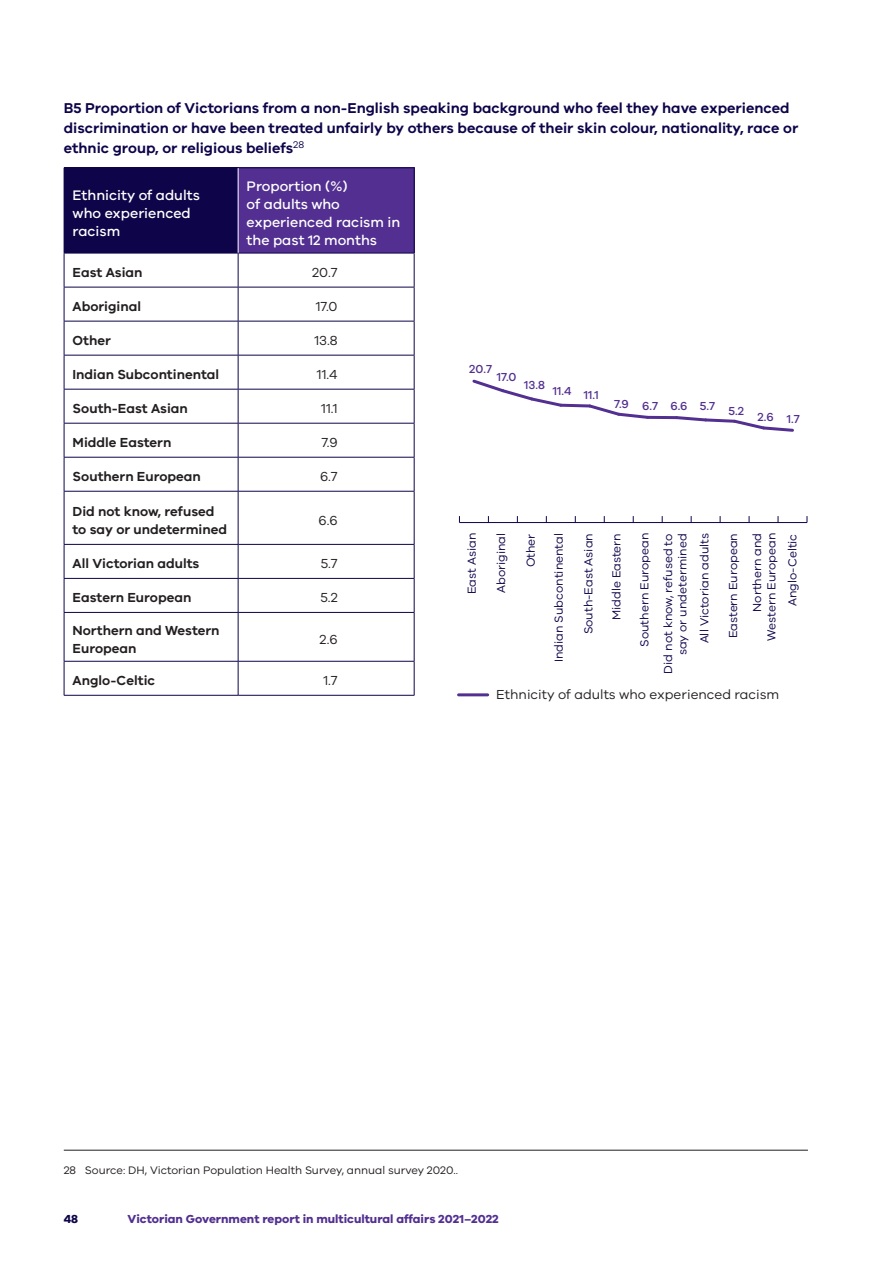
<style>
.page{position:relative;width:893px;height:1263px;background:#fff}
.page>*{position:absolute;margin:0;border:0;box-sizing:border-box;transform-origin:0 0}
.t1{font:600 14.7px/20.2px "VIC";color:#0d0449}
.t2{font:500 14.25px/18px "VIC";color:#fff}
.t3{font:600 13.5px/18px "VIC";color:#231f20}
.t4{font:13.5px "VIC";color:#231f20}
.t5{font:12px/14.4px "VIC";color:#0d0449;text-align:right}
.t6{font:700 12px "VIC";color:#522f90}
.t7{font:500 12px "VIC";color:#522f90}
.t8{font:700 12px "VIC";color:#0d0449}
.t9{font:11.25px "VIC";color:#231f20}
</style>
<div class="page">
<div style="left:64px;top:168px;width:174px;height:85px;background:#0d0449"></div>
<div style="left:238px;top:168px;width:176px;height:85px;background:#522f90"></div>
<hr style="left:64px;top:287px;width:174px;height:1px;background:#0d0449">
<hr style="left:64px;top:321px;width:174px;height:1px;background:#0d0449">
<hr style="left:64px;top:355px;width:174px;height:1px;background:#0d0449">
<hr style="left:64px;top:389px;width:174px;height:1px;background:#0d0449">
<hr style="left:64px;top:423px;width:174px;height:1px;background:#0d0449">
<hr style="left:64px;top:457px;width:174px;height:1px;background:#0d0449">
<hr style="left:64px;top:491px;width:174px;height:1px;background:#0d0449">
<hr style="left:64px;top:544px;width:174px;height:1px;background:#0d0449">
<hr style="left:64px;top:578px;width:174px;height:1px;background:#0d0449">
<hr style="left:64px;top:612px;width:174px;height:1px;background:#0d0449">
<hr style="left:64px;top:661px;width:174px;height:1px;background:#0d0449">
<hr style="left:64px;top:253px;width:1px;height:34px;background:#0d0449">
<hr style="left:64px;top:287px;width:1px;height:34px;background:#0d0449">
<hr style="left:64px;top:321px;width:1px;height:34px;background:#0d0449">
<hr style="left:64px;top:355px;width:1px;height:34px;background:#0d0449">
<hr style="left:64px;top:389px;width:1px;height:34px;background:#0d0449">
<hr style="left:64px;top:423px;width:1px;height:34px;background:#0d0449">
<hr style="left:64px;top:457px;width:1px;height:34px;background:#0d0449">
<hr style="left:64px;top:491px;width:1px;height:53px;background:#0d0449">
<hr style="left:64px;top:545px;width:1px;height:33px;background:#0d0449">
<hr style="left:64px;top:579px;width:1px;height:33px;background:#0d0449">
<hr style="left:64px;top:613px;width:1px;height:48px;background:#0d0449">
<hr style="left:64px;top:661px;width:1px;height:34px;background:#0d0449">
<hr style="left:64px;top:695px;width:174px;height:1px;background:#0d0449">
<hr style="left:238px;top:253px;width:1px;height:34px;background:#0d0449">
<hr style="left:414px;top:253px;width:1px;height:34px;background:#0d0449">
<hr style="left:238px;top:287px;width:176px;height:1px;background:#0d0449">
<hr style="left:238px;top:287px;width:1px;height:34px;background:#0d0449">
<hr style="left:414px;top:287px;width:1px;height:34px;background:#0d0449">
<hr style="left:238px;top:321px;width:176px;height:1px;background:#0d0449">
<hr style="left:238px;top:321px;width:1px;height:34px;background:#0d0449">
<hr style="left:414px;top:321px;width:1px;height:34px;background:#0d0449">
<hr style="left:238px;top:355px;width:176px;height:1px;background:#0d0449">
<hr style="left:238px;top:355px;width:1px;height:34px;background:#0d0449">
<hr style="left:414px;top:355px;width:1px;height:34px;background:#0d0449">
<hr style="left:238px;top:389px;width:176px;height:1px;background:#0d0449">
<hr style="left:238px;top:389px;width:1px;height:34px;background:#0d0449">
<hr style="left:414px;top:389px;width:1px;height:34px;background:#0d0449">
<hr style="left:238px;top:423px;width:176px;height:1px;background:#0d0449">
<hr style="left:238px;top:423px;width:1px;height:34px;background:#0d0449">
<hr style="left:414px;top:423px;width:1px;height:34px;background:#0d0449">
<hr style="left:238px;top:457px;width:176px;height:1px;background:#0d0449">
<hr style="left:238px;top:457px;width:1px;height:34px;background:#0d0449">
<hr style="left:414px;top:457px;width:1px;height:34px;background:#0d0449">
<hr style="left:238px;top:491px;width:176px;height:1px;background:#0d0449">
<hr style="left:238px;top:491px;width:1px;height:53px;background:#0d0449">
<hr style="left:414px;top:491px;width:1px;height:53px;background:#0d0449">
<hr style="left:238px;top:544px;width:176px;height:1px;background:#0d0449">
<hr style="left:238px;top:545px;width:1px;height:33px;background:#0d0449">
<hr style="left:414px;top:545px;width:1px;height:33px;background:#0d0449">
<hr style="left:238px;top:578px;width:176px;height:1px;background:#0d0449">
<hr style="left:238px;top:579px;width:1px;height:33px;background:#0d0449">
<hr style="left:414px;top:579px;width:1px;height:33px;background:#0d0449">
<hr style="left:238px;top:612px;width:176px;height:1px;background:#0d0449">
<hr style="left:238px;top:613px;width:1px;height:48px;background:#0d0449">
<hr style="left:414px;top:613px;width:1px;height:48px;background:#0d0449">
<hr style="left:238px;top:661px;width:176px;height:1px;background:#0d0449">
<hr style="left:238px;top:661px;width:1px;height:34px;background:#0d0449">
<hr style="left:414px;top:661px;width:1px;height:34px;background:#0d0449">
<hr style="left:238px;top:695px;width:176px;height:1px;background:#0d0449">
<hr style="left:64px;top:167px;width:174px;height:1px;background:#0d0449">
<hr style="left:238px;top:167px;width:176px;height:1px;background:#0d0449">
<hr style="left:414px;top:168px;width:1px;height:85px;background:#0d0449">
<hr style="left:64px;top:253px;width:174px;height:1px;background:#0d0449">
<hr style="left:238px;top:253px;width:176px;height:1px;background:#0d0449">
<hr style="left:238px;top:168px;width:1px;height:85px;background:#fff">
<hr style="left:64px;top:1150px;width:744px;height:1px;background:#231f20">
<hr style="left:459px;top:693px;width:29px;height:3px;background:#522f90">
<hr style="left:459px;top:522px;width:348px;height:1px;background:#0d0449">
<svg style="left:472px;top:379px;width:179px;height:40px"></svg>
<hr style="left:648px;top:416px;width:29px;height:3px;background:#522f90">
<svg style="left:673px;top:416px;width:121px;height:16px"></svg>
<p class="t1" style="left:64px;top:97px;width:736px">B5 Proportion of Victorians from a non-English speaking background who feel they have experienced discrimination or have been treated unfairly by others because of their skin colour, nationality, race or ethnic group, or religious beliefs<sup>28</sup></p>
<p class="t2" style="left:73px;top:185px;width:129px">Ethnicity of adults who experienced racism</p>
<p class="t2" style="left:247px;top:176px;width:155px">Proportion (%)<br>of adults who experienced racism in the past 12 months</p>
<p class="t3" style="left:73px;top:263px;width:71px">East Asian</p>
<p class="t4" style="left:312px;top:264px;width:27px">20.7</p>
<p class="t3" style="left:73px;top:297px;width:70px">Aboriginal</p>
<p class="t4" style="left:316px;top:298px;width:23px">17.0</p>
<p class="t3" style="left:73px;top:331px;width:40px">Other</p>
<p class="t4" style="left:314px;top:332px;width:25px">13.8</p>
<p class="t3" style="left:73px;top:365px;width:148px">Indian Subcontinental</p>
<p class="t4" style="left:317px;top:366px;width:22px">11.4</p>
<p class="t3" style="left:73px;top:399px;width:117px">South-East Asian</p>
<p class="t4" style="left:321px;top:400px;width:18px">11.1</p>
<p class="t3" style="left:73px;top:433px;width:100px">Middle Eastern</p>
<p class="t4" style="left:321px;top:434px;width:18px">7.9</p>
<p class="t3" style="left:73px;top:467px;width:130px">Southern European</p>
<p class="t4" style="left:320px;top:468px;width:19px">6.7</p>
<p class="t3" style="left:73px;top:502px;width:156px">Did not know, refused to say or undetermined</p>
<p class="t4" style="left:319px;top:512px;width:20px">6.6</p>
<p class="t3" style="left:73px;top:554px;width:128px">All Victorian adults</p>
<p class="t4" style="left:321px;top:555px;width:18px">5.7</p>
<p class="t3" style="left:73px;top:588px;width:120px">Eastern European</p>
<p class="t4" style="left:320px;top:589px;width:19px">5.2</p>
<p class="t3" style="left:73px;top:621px;width:149px">Northern and Western<br>European</p>
<p class="t4" style="left:320px;top:631px;width:20px">2.6</p>
<p class="t3" style="left:73px;top:671px;width:84px">Anglo-Celtic</p>
<p class="t4" style="left:323px;top:672px;width:16px">1.7</p>
<p class="t7" style="left:469px;top:361px;width:24px">20.7</p>
<p class="t7" style="left:497px;top:369px;width:21px">17.0</p>
<p class="t7" style="left:524px;top:378px;width:22px">13.8</p>
<p class="t7" style="left:553px;top:384px;width:20px">11.4</p>
<p class="t7" style="left:584px;top:387px;width:16px">11.1</p>
<p class="t7" style="left:614px;top:396px;width:16px">7.9</p>
<p class="t7" style="left:642px;top:399px;width:47px">6.7 6.6</p>
<p class="t7" style="left:700px;top:399px;width:17px">5.7</p>
<p class="t7" style="left:728px;top:409px;width:73px">5.2 2.6 1.7</p>
<p class="t5" style="left:464px;top:594px;width:63px;rotate:-90deg">East Asian</p>
<p class="t5" style="left:493px;top:593px;width:62px;rotate:-90deg">Aboriginal</p>
<p class="t5" style="left:697px;top:643px;width:112px;rotate:-90deg">All Victorian adults</p>
<p class="t5" style="left:726px;top:638px;width:107px;rotate:-90deg">Eastern European</p>
<p class="t5" style="left:764px;top:641px;width:109px;rotate:-90deg">Western European</p>
<p class="t5" style="left:637px;top:647px;width:115px;rotate:-90deg">Southern European</p>
<p class="t5" style="left:523px;top:567px;width:35px;rotate:-90deg">Other</p>
<p class="t5" style="left:750px;top:612px;width:80px;rotate:-90deg">Northern and</p>
<p class="t5" style="left:581px;top:634px;width:103px;rotate:-90deg">South-East Asian</p>
<p class="t5" style="left:609px;top:620px;width:89px;rotate:-90deg">Middle Eastern</p>
<p class="t5" style="left:661px;top:674px;width:141px;rotate:-90deg">Did not know, refused to say or undetermined</p>
<p class="t5" style="left:785px;top:606px;width:74px;rotate:-90deg">Anglo-Celtic</p>
<p class="t5" style="left:551px;top:662px;width:130px;rotate:-90deg">Indian Subcontinental</p>
<p class="t4" style="left:496px;top:686px;width:284px">Ethnicity of adults who experienced racism</p>
<p class="t9" style="left:64px;top:1163px;width:396px">28 Source: DH, Victorian Population Health Survey, annual survey 2020..</p>
<p class="t8" style="left:64px;top:1211px;width:16px">48</p>
<p class="t6" style="left:128px;top:1211px;width:373px">Victorian Government report in multicultural affairs 2021–2022</p>
</div>
